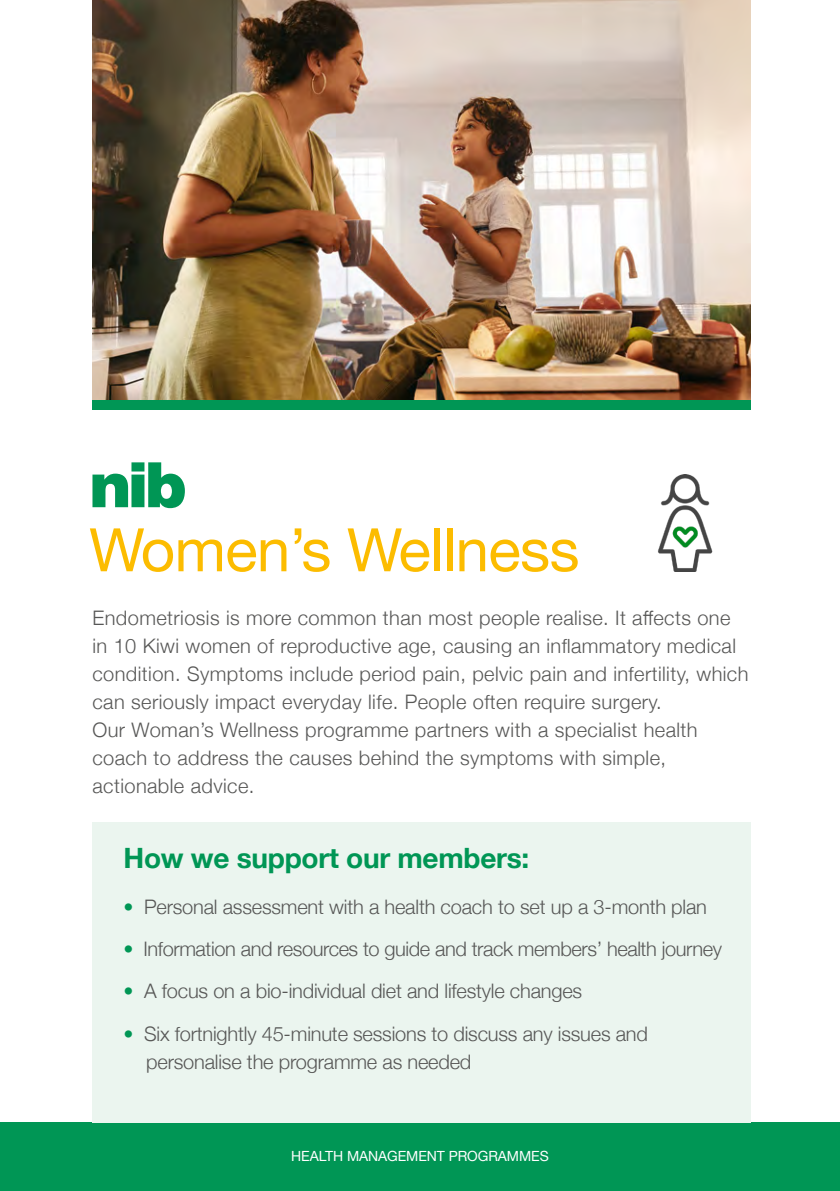
<style>
.page{position:relative;width:840px;height:1191px;background:#fff}
.page>*{position:absolute;margin:0;border:0;box-sizing:border-box;transform-origin:0 0}
.t1{font:60px "Helvetica Neue";letter-spacing:-.01em;color:#fcbc00}
.t2{font:700 28px "Helvetica Neue";letter-spacing:-.01em;color:#009655}
.t3{font:300 20px/28px "Helvetica Neue";letter-spacing:.02em;color:#575756}
.t4{font:300 20px/28px "Helvetica Neue";letter-spacing:-.01em;color:#575756}
.t5{font:300 20px "Helvetica Neue";letter-spacing:-.02em;color:#575756}
.t6{font:14px "Helvetica Neue";letter-spacing:-.005em;color:#fff}
.s1{color:#009655}
</style>
<div class="page">
<div style="left:0;top:1123px;width:839px;height:68px;background:#009655"></div>
<img style="left:92px;top:0;width:658px;height:400px">
<div style="left:92px;top:823px;width:658px;height:300px;background:#ebf5ef"></div>
<svg style="left:92px;top:462px;width:93px;height:46px"></svg>
<img style="left:658px;top:475px;width:55px;height:96px">
<div style="left:92px;top:400px;width:658px;height:10px;background:#009655"></div>
<h1 class="t1" style="left:89px;top:506px;width:491px">Women’s Wellness</h1>
<p class="t3" style="left:92px;top:602px;width:657px">Endometriosis is more common than most people realise. It affects one in 10 Kiwi women of reproductive age, causing an inflammatory medical condition. Symptoms include period pain, pelvic pain and infertility, which can seriously impact everyday life. People often require surgery.<br>Our Woman’s Wellness programme partners with a specialist health coach to address the causes behind the symptoms with simple, actionable advice.</p>
<h2 class="t2" style="left:123px;top:836px;width:407px">How we support our members:</h2>
<p class="t4" style="left:123px;top:891px;width:584px"><span class="s1">•</span> Personal assessment with a health coach to set up a 3-month plan</p>
<p class="t5" style="left:123px;top:933px;width:599px"><span class="s1">•</span> Information and resources to guide and track members’ health journey</p>
<p class="t4" style="left:123px;top:976px;width:460px"><span class="s1">•</span> A focus on a bio-individual diet and lifestyle changes</p>
<p class="t4" style="left:146px;top:1018px;width:503px;text-indent:-23px"><span class="s1">•</span> Six fortnightly 45-minute sessions to discuss any issues and personalise the programme as needed</p>
<p class="t6" style="left:291px;top:1145px;width:259px">HEALTH MANAGEMENT PROGRAMMES</p>
</div>
